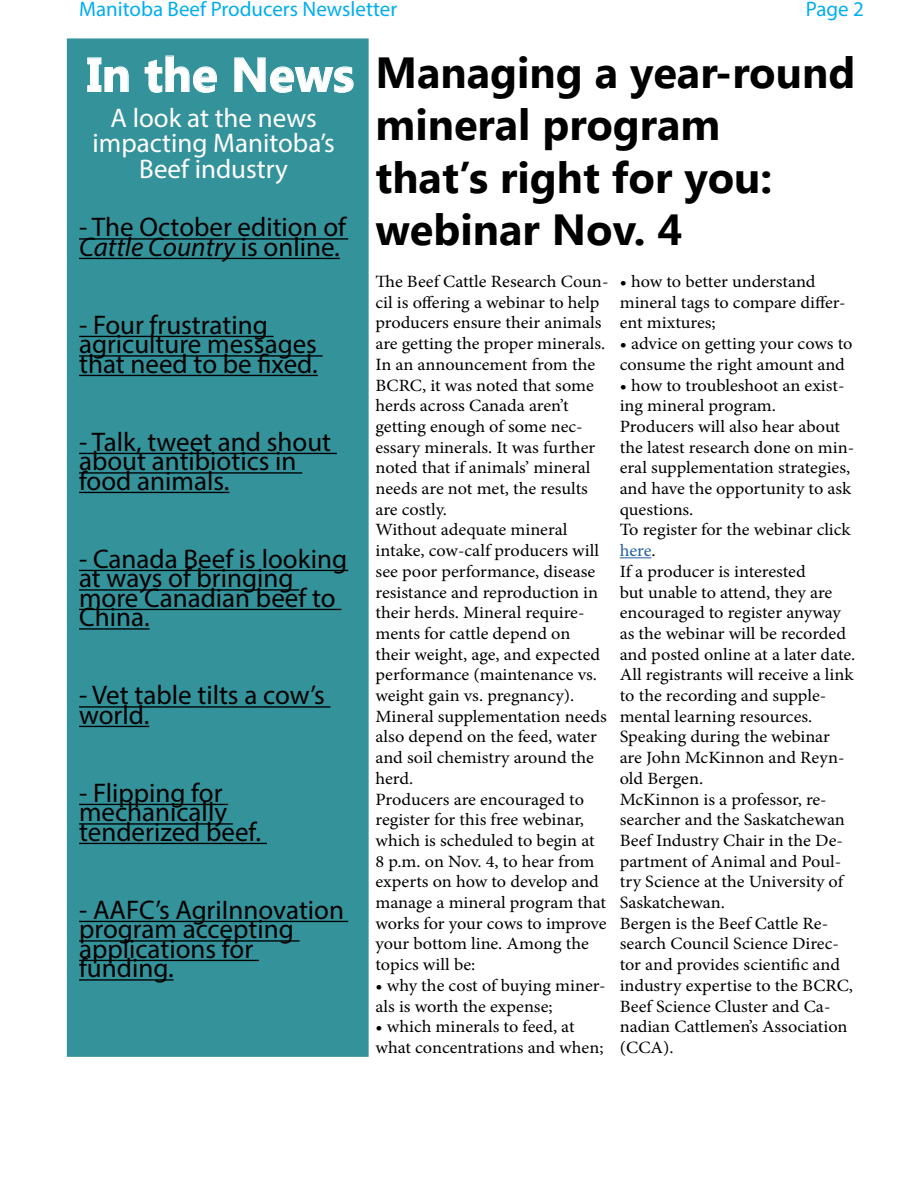
<style>
.page{position:relative;width:918px;height:1188px;background:#fff}
.page>*{position:absolute;margin:0;border:0;box-sizing:border-box;transform-origin:0 0}
.t1{font:700 48px "Lao UI";color:#fff}
.t2{font:700 43.5px/52.2px "Khmer UI";color:#000}
.t3{font:27px/19.5px "Myriad Pro";color:#000}
.t4{font:27px/25.5px "Myriad Pro";color:#fff;text-align:center}
.t5{font:21px "Myriad Pro";color:#00aeef}
.t6{font:17.25px/20.7px "Minion Pro";letter-spacing:-.005em;color:#000;scale:1.06 1}
.s1{font-style:italic}
.s2{color:#215e9e}
</style>
<div class="page">
<div style="left:67px;top:38px;width:302px;height:1019px;background:#34929b;border:2px solid #34929b"></div>
<hr style="left:79px;top:238px;width:269px;height:2px;background:#000">
<hr style="left:79px;top:258px;width:261px;height:1px;background:#000">
<hr style="left:79px;top:336px;width:195px;height:1px;background:#000">
<hr style="left:79px;top:355px;width:244px;height:2px;background:#000">
<hr style="left:79px;top:375px;width:239px;height:1px;background:#000">
<hr style="left:87px;top:453px;width:250px;height:1px;background:#000">
<hr style="left:79px;top:472px;width:223px;height:2px;background:#000">
<hr style="left:79px;top:492px;width:150px;height:1px;background:#000">
<svg style="left:79px;top:570px;width:14px;height:1px"></svg>
<hr style="left:93px;top:570px;width:255px;height:1px;background:#000">
<hr style="left:79px;top:589px;width:220px;height:2px;background:#000">
<hr style="left:79px;top:609px;width:262px;height:1px;background:#000">
<hr style="left:79px;top:628px;width:71px;height:2px;background:#000">
<hr style="left:79px;top:706px;width:251px;height:2px;background:#000">
<hr style="left:79px;top:726px;width:70px;height:1px;background:#000">
<hr style="left:79px;top:804px;width:149px;height:1px;background:#000">
<hr style="left:79px;top:823px;width:154px;height:2px;background:#000">
<hr style="left:79px;top:843px;width:188px;height:1px;background:#000">
<hr style="left:79px;top:921px;width:269px;height:1px;background:#000">
<hr style="left:79px;top:940px;width:221px;height:2px;background:#000">
<hr style="left:79px;top:960px;width:180px;height:1px;background:#000">
<hr style="left:79px;top:979px;width:95px;height:2px;background:#000">
<svg style="left:87px;top:57px;width:42px;height:35px"></svg>
<svg style="left:144px;top:55px;width:73px;height:38px"></svg>
<svg style="left:234px;top:57px;width:120px;height:36px"></svg>
<hr style="left:620px;top:557px;width:31px;height:1px;background:#215e9e">
<p class="t5" style="left:79px;top:-4px;width:320px">Manitoba Beef Producers Newsletter</p>
<p class="t5" style="left:806px;top:-4px;width:60px">Page 2</p>
<h2 class="t2" style="left:375px;top:47px;width:481px">Managing a year-round mineral program<br>that’s right for you: webinar Nov. 4</h2>
<p class="t6" style="left:375px;top:271px;width:221px">The Beef Cattle Research Coun&shy;cil is offering a webinar to help producers ensure their animals are getting the proper minerals.<br>In an announcement from the<br>BCRC, it was noted that some herds across Canada aren’t getting enough of some nec&shy;essary minerals. It was further noted that if animals’ mineral needs are not met, the results are costly.<br>Without adequate mineral intake, cow-calf producers will see poor performance, disease resistance and reproduction in their herds. Mineral require&shy;ments for cattle depend on their weight, age, and expected performance (maintenance vs. weight gain vs. pregnancy).<br>Mineral supplementation needs also depend on the feed, water and soil chemistry around the herd.<br>Producers are encouraged to register for this free webinar, which is scheduled to begin at<br>8 p.m. on Nov. 4, to hear from experts on how to develop and manage a mineral program that works for your cows to improve your bottom line. Among the topics will be:</p>
<p class="t6" style="left:375px;top:975px;width:219px">• why the cost of buying miner&shy;als is worth the expense;</p>
<p class="t6" style="left:375px;top:1016px;width:217px">• which minerals to feed, at what concentrations and when;</p>
<h1 class="t1" style="left:87px;top:42px;width:269px">In the News</h1>
<h3 class="t4" style="left:93px;top:105px;width:244px">A look at the news impacting Manitoba’s<br>Beef industry</h3>
<h3 class="t3" style="left:79px;top:217px;width:269px">- The October edition of<br><span class="s1">Cattle Country</span> is online.</h3>
<p class="t6" style="left:620px;top:271px;width:215px">• how to better understand mineral tags to compare differ&shy;ent mixtures;</p>
<p class="t6" style="left:620px;top:333px;width:221px">• advice on getting your cows to consume the right amount and</p>
<p class="t6" style="left:620px;top:375px;width:224px">• how to troubleshoot an exist&shy;ing mineral program.<br>Producers will also hear about the latest research done on min&shy;eral supplementation strategies, and have the opportunity to ask questions.<br>To register for the webinar click <span class="s2">here</span>.<br>If a producer is interested<br>but unable to attend, they are encouraged to register anyway as the webinar will be recorded and posted online at a later date.<br>All registrants will receive a link to the recording and supple&shy;mental learning resources.<br>Speaking during the webinar are John McKinnon and Reyn&shy;old Bergen.<br>McKinnon is a professor, re&shy;searcher and the Saskatchewan<br>Beef Industry Chair in the De&shy;partment of Animal and Poul&shy;try Science at the University of<br>Saskatchewan.<br>Bergen is the Beef Cattle Re&shy;search Council Science Direc&shy;tor and provides scientific and industry expertise to the BCRC,<br>Beef Science Cluster and Ca&shy;nadian Cattlemen’s Association (CCA).</p>
<h3 class="t3" style="left:79px;top:314px;width:240px">- Four frustrating agriculture messages that need to be fixed.</h3>
<h3 class="t3" style="left:79px;top:431px;width:254px">- Talk, tweet and shout about antibiotics in food animals.</h3>
<h3 class="t3" style="left:79px;top:548px;width:270px">- Canada Beef is looking at ways of bringing more Canadian beef to<br>China.</h3>
<h3 class="t3" style="left:79px;top:685px;width:247px">- Vet table tilts a cow’s world.</h3>
<h3 class="t3" style="left:79px;top:782px;width:184px">- Flipping for mechanically tenderized beef.</h3>
<h3 class="t3" style="left:79px;top:899px;width:267px">- AAFC’s AgriInnovation program accepting applications for funding.</h3>
</div>
